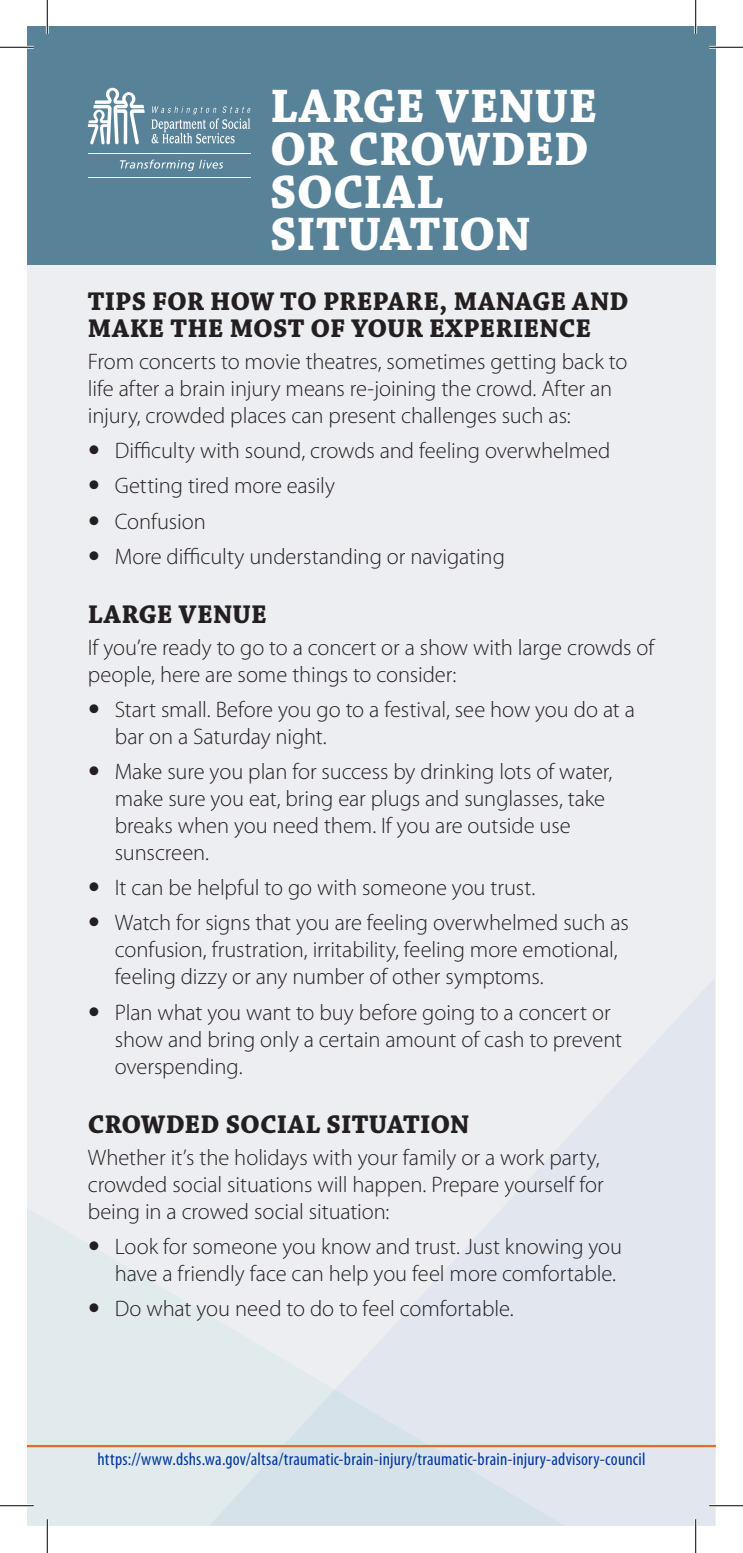
<style>
.page{position:relative;width:743px;height:1553px;background:#fff}
.page>*{position:absolute;margin:0;border:0;box-sizing:border-box;transform-origin:0 0}
.t1{font:700 49.5px/42.8px "Chaparral Pro";color:#fff}
.t2{font:700 27px/27px "Chaparral Pro";letter-spacing:.005em;color:#231f20}
.t3{font:300 22.5px/27px "Myriad Pro";letter-spacing:-.005em;color:#231f20}
.t4{font:condensed 18px "Myriad Pro";letter-spacing:.01em;color:#0036a0}
</style>
<div class="page">
<div style="left:27px;top:27px;width:689px;height:1499px;background:#edeef2"></div>
<div style="left:27px;top:27px;width:689px;height:238px;background:#588298"></div>
<svg style="left:151px;top:106px;width:100px;height:37px"></svg>
<svg style="left:88px;top:88px;width:57px;height:56px"></svg>
<svg style="left:120px;top:160px;width:103px;height:11px"></svg>
<hr style="left:88px;top:153px;width:163px;height:1px;background:#fff">
<hr style="left:88px;top:177px;width:163px;height:1px;background:#fff">
<svg style="left:27px;top:1208px;width:182px;height:317px;fill:#e1eaed"></svg>
<svg style="left:209px;top:980px;width:505px;height:545px;fill:#e1eaef"></svg>
<hr style="left:27px;top:1444px;width:689px;height:3px;background:#e66a2e">
<hr style="left:0;top:46px;width:34px;height:3px;background:#fff">
<hr style="left:709px;top:46px;width:33px;height:3px;background:#fff">
<hr style="left:0;top:1504px;width:34px;height:3px;background:#fff">
<hr style="left:709px;top:1504px;width:33px;height:3px;background:#fff">
<hr style="left:46px;top:0;width:3px;height:34px;background:#fff">
<hr style="left:46px;top:1519px;width:3px;height:33px;background:#fff">
<hr style="left:694px;top:0;width:3px;height:34px;background:#fff">
<hr style="left:694px;top:1519px;width:3px;height:33px;background:#fff">
<hr style="left:0;top:47px;width:34px;height:1px;background:#000">
<hr style="left:709px;top:47px;width:33px;height:1px;background:#000">
<hr style="left:0;top:1505px;width:34px;height:1px;background:#000">
<hr style="left:709px;top:1505px;width:33px;height:1px;background:#000">
<hr style="left:47px;top:0;width:1px;height:34px;background:#000">
<hr style="left:47px;top:1519px;width:1px;height:33px;background:#000">
<hr style="left:695px;top:0;width:1px;height:34px;background:#000">
<hr style="left:695px;top:1519px;width:1px;height:33px;background:#000">
<svg style="left:90px;top:1241px;width:8px;height:9px"></svg>
<svg style="left:90px;top:1303px;width:8px;height:9px"></svg>
<p class="t1" style="left:270px;top:86px;width:328px">LARGE VENUE<br>OR CROWDED<br>SOCIAL<br>SITUATION</p>
<p class="t2" style="left:88px;top:289px;width:542px">TIPS FOR HOW TO PREPARE, MANAGE AND<br>MAKE THE MOST OF YOUR EXPERIENCE</p>
<p class="t3" style="left:88px;top:348px;width:541px">From concerts to movie theatres, sometimes getting back to life after a brain injury means re-joining the crowd. After an injury, crowded places can present challenges such as:</p>
<p class="t3" style="left:115px;top:438px;width:497px">Difficulty with sound, crowds and feeling overwhelmed</p>
<p class="t3" style="left:115px;top:473px;width:221px">Getting tired more easily</p>
<p class="t3" style="left:115px;top:508px;width:92px">Confusion</p>
<p class="t3" style="left:115px;top:543px;width:391px">More difficulty understanding or navigating</p>
<p class="t2" style="left:88px;top:602px;width:180px">LARGE VENUE</p>
<p class="t3" style="left:88px;top:634px;width:568px">If you’re ready to go to a concert or a show with large crowds of people, here are some things to consider:</p>
<p class="t3" style="left:115px;top:696px;width:521px">Start small. Before you go to a festival, see how you do at a bar on a Saturday night.</p>
<p class="t3" style="left:115px;top:758px;width:499px">Make sure you plan for success by drinking lots of water, make sure you eat, bring ear plugs and sunglasses, take breaks when you need them. If you are outside use sunscreen.</p>
<p class="t3" style="left:115px;top:874px;width:422px">It can be helpful to go with someone you trust.</p>
<p class="t3" style="left:115px;top:910px;width:515px">Watch for signs that you are feeling overwhelmed such as confusion, frustration, irritability, feeling more emotional, feeling dizzy or any number of other symptoms.</p>
<p class="t3" style="left:115px;top:999px;width:508px">Plan what you want to buy before going to a concert or show and bring only a certain amount of cash to prevent overspending.</p>
<p class="t2" style="left:88px;top:1111px;width:383px">CROWDED SOCIAL SITUATION</p>
<p class="t3" style="left:88px;top:1144px;width:517px">Whether it’s the holidays with your family or a work party, crowded social situations will happen. Prepare yourself for being in a crowed social situation:</p>
<p class="t3" style="left:115px;top:1233px;width:509px">Look for someone you know and trust. Just knowing you have a friendly face can help you feel more comfortable.</p>
<p class="t3" style="left:115px;top:1295px;width:400px">Do what you need to do to feel comfortable.</p>
<p class="t4" style="left:97px;top:1449px;width:549px">https://www.dshs.wa.gov/altsa/traumatic-brain-injury/traumatic-brain-injury-advisory-council</p>
</div>
